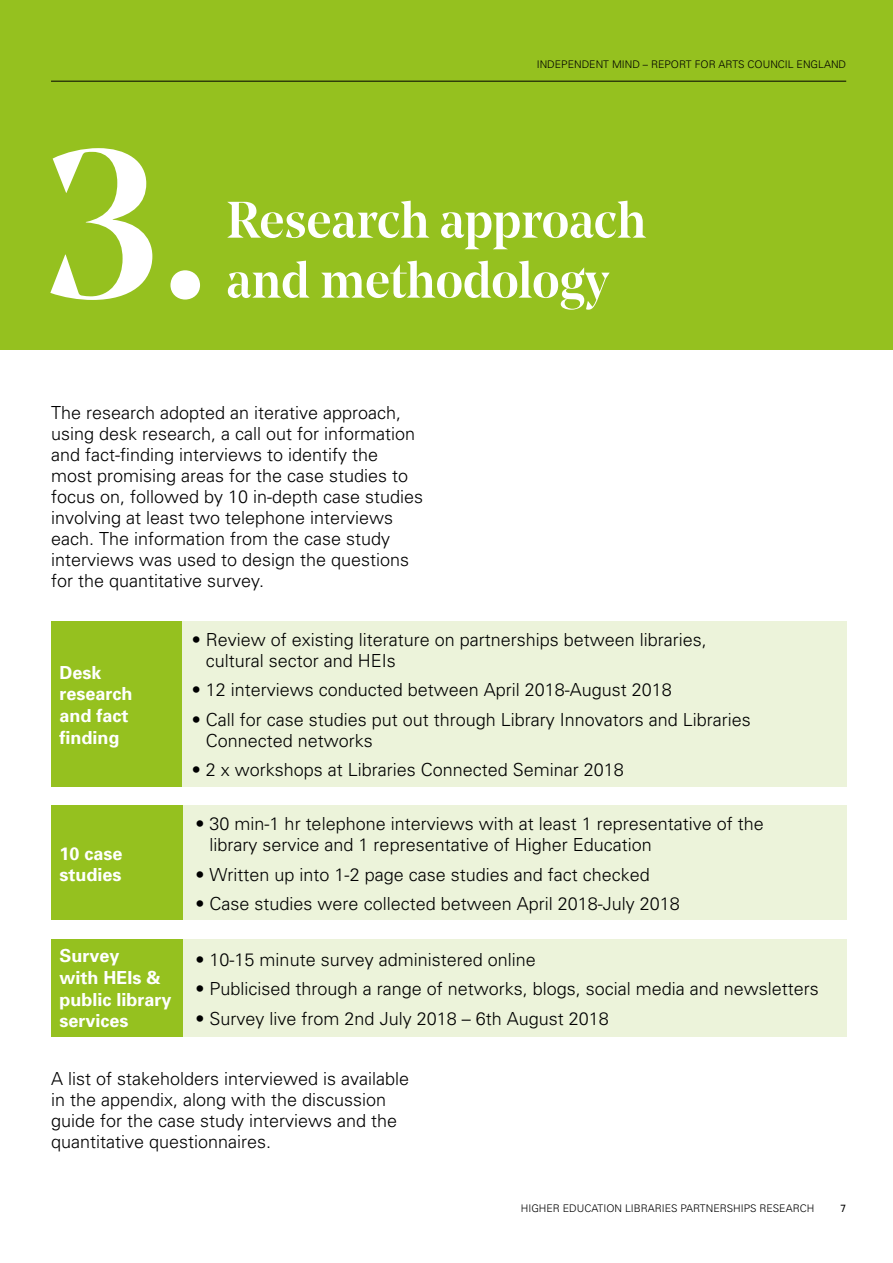
<style>
.page{position:relative;width:893px;height:1263px;background:#fff}
.page>*{position:absolute;margin:0;border:0;box-sizing:border-box;transform-origin:0 0}
.t1{font:500 210px "Noe Display";color:#fff}
.t2{font:500 51px/60px "Noe Display";color:#fff}
.t3{font:300 18px/21px "Univers";color:#000}
.t4{font:700 18px/21.6px "Univers";color:#fff}
.t5{font:300 10.5px "Univers";color:#000}
.t6{font:10.5px "Univers";color:#000}
</style>
<div class="page">
<div style="left:0;top:0;width:893px;height:350px;background:#95c11f"></div>
<hr style="left:51px;top:81px;width:795px;height:1px;background:#000">
<div style="left:51px;top:621px;width:795px;height:166px;background:#ecf3da"></div>
<div style="left:51px;top:621px;width:130px;height:166px;background:#95c11f"></div>
<div style="left:51px;top:806px;width:795px;height:114px;background:#ecf3da"></div>
<div style="left:51px;top:806px;width:132px;height:114px;background:#95c11f"></div>
<div style="left:51px;top:939px;width:795px;height:98px;background:#ecf3da"></div>
<div style="left:51px;top:939px;width:132px;height:98px;background:#95c11f"></div>
<p class="t5" style="left:537px;top:58px;width:311px">INDEPENDENT MIND – REPORT FOR ARTS COUNCIL ENGLAND</p>
<h1 class="t1" style="left:45px;top:92px;width:167px">3.</h1>
<h2 class="t2" style="left:226px;top:189px;width:421px">Research approach and methodology</h2>
<p class="t3" style="left:51px;top:401px;width:374px">The research adopted an iterative approach, using desk research, a call out for information and fact-finding interviews to identify the most promising areas for the case studies to focus on, followed by 10 in-depth case studies involving at least two telephone interviews each. The information from the case study interviews was used to design the questions for the quantitative survey.</p>
<p class="t4" style="left:60px;top:661px;width:75px">Desk research and fact finding</p>
<p class="t4" style="left:60px;top:842px;width:65px">10 case studies</p>
<p class="t4" style="left:60px;top:945px;width:114px">Survey<br>with HEIs &amp; public library services</p>
<p class="t3" style="left:206px;top:628px;width:503px;text-indent:-14px">• Review of existing literature on partnerships between libraries, cultural sector and HEIs</p>
<p class="t3" style="left:192px;top:679px;width:482px">• 12 interviews conducted between April 2018-August 2018</p>
<p class="t3" style="left:206px;top:708px;width:547px;text-indent:-14px">• Call for case studies put out through Library Innovators and Libraries<br>Connected networks</p>
<p class="t3" style="left:192px;top:759px;width:434px">• 2 x workshops at Libraries Connected Seminar 2018</p>
<p class="t3" style="left:210px;top:813px;width:556px;text-indent:-14px">• 30 min-1 hr telephone interviews with at least 1 representative of the library service and 1 representative of Higher Education</p>
<p class="t3" style="left:196px;top:863px;width:456px">• Written up into 1-2 page case studies and fact checked</p>
<p class="t3" style="left:196px;top:893px;width:486px">• Case studies were collected between April 2018-July 2018</p>
<p class="t3" style="left:196px;top:948px;width:342px">• 10-15 minute survey administered online</p>
<p class="t3" style="left:196px;top:978px;width:625px">• Publicised through a range of networks, blogs, social media and newsletters</p>
<p class="t3" style="left:196px;top:1007px;width:415px">• Survey live from 2nd July 2018 – 6th August 2018</p>
<p class="t3" style="left:51px;top:1067px;width:360px">A list of stakeholders interviewed is available in the appendix, along with the discussion guide for the case study interviews and the quantitative questionnaires.</p>
<p class="t5" style="left:521px;top:1202px;width:295px">HIGHER EDUCATION LIBRARIES PARTNERSHIPS RESEARCH</p>
<p class="t6" style="left:840px;top:1202px;width:7px">7</p>
</div>
